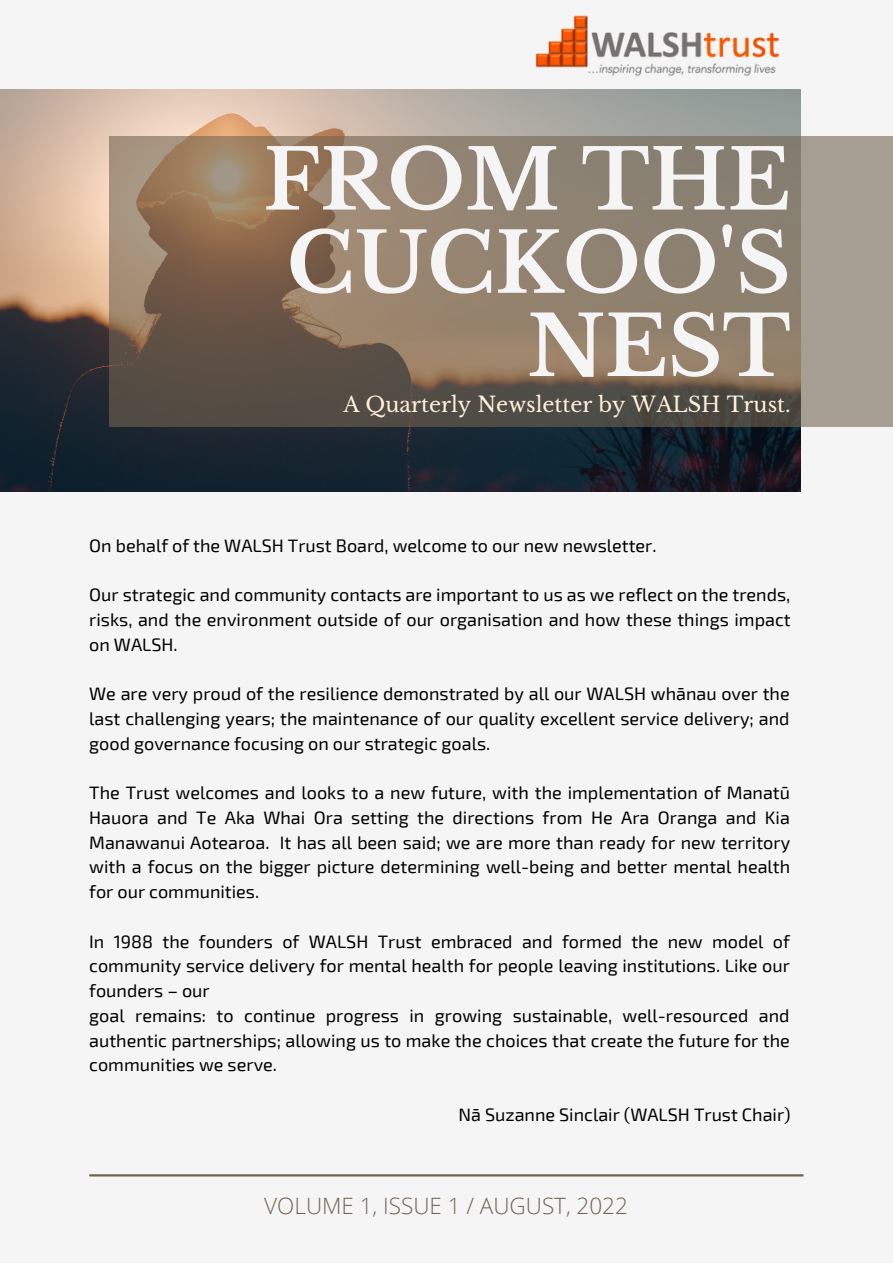
<style>
.page{position:relative;width:893px;height:1264px;background:#fff}
.page>*{position:absolute;margin:0;border:0;box-sizing:border-box;transform-origin:0 0}
.t1{font:700 82.5px/83.2px "Libre Baskerville";color:#f5f5f5;text-align:right}
.t2{font:300 22.5px "Open Sans";color:#726451}
.t3{font:21px "Libre Baskerville";color:#fff0db}
.t4{font:18px/24.8px "Exo 2";color:#000;text-align:justify}
</style>
<div class="page">
<div style="left:0;top:0;width:892px;height:1262px;background:#f5f5f5"></div>
<img style="left:0;top:89px;width:800px;height:403px">
<svg style="left:110px;top:136px;width:782px;height:290px;background:#877866"></svg>
<hr style="left:89px;top:1174px;width:714px;height:2px;background:#726451">
<img style="left:535px;top:15px;width:266px;height:75px">
<p class="t1" style="left:263px;top:139px;width:529px">FROM THE<br>CUCKOO'S<br>NEST</p>
<p class="t3" style="left:343px;top:391px;width:449px">A Quarterly Newsletter by WALSH Trust.</p>
<p class="t4" style="left:89px;top:532px;width:569px">On behalf of the WALSH Trust Board, welcome to our new newsletter.</p>
<p class="t4" style="left:89px;top:581px;width:702px">Our strategic and community contacts are important to us as we reflect on the trends, risks, and the environment outside of our organisation and how these things impact on WALSH.</p>
<p class="t4" style="left:89px;top:680px;width:702px">We are very proud of the resilience demonstrated by all our WALSH whānau over the last challenging years; the maintenance of our quality excellent service delivery; and good governance focusing on our strategic goals.</p>
<p class="t4" style="left:89px;top:779px;width:702px">The Trust welcomes and looks to a new future, with the implementation of Manatū Hauora and Te Aka Whai Ora setting the directions from He Ara Oranga and Kia Manawanui Aotearoa. It has all been said; we are more than ready for new territory with a focus on the bigger picture determining well-being and better mental health for our communities.</p>
<p class="t4" style="left:89px;top:928px;width:702px">In 1988 the founders of WALSH Trust embraced and formed the new model of community service delivery for mental health for people leaving institutions. Like our founders – our</p>
<p class="t4" style="left:89px;top:1002px;width:702px">goal remains: to continue progress in growing sustainable, well-resourced and authentic partnerships; allowing us to make the choices that create the future for the communities we serve.</p>
<p class="t4" style="left:458px;top:1101px;width:333px">Nā Suzanne Sinclair (WALSH Trust Chair)</p>
<p class="t2" style="left:264px;top:1189px;width:365px">VOLUME 1, ISSUE 1 / AUGUST, 2022</p>
</div>
